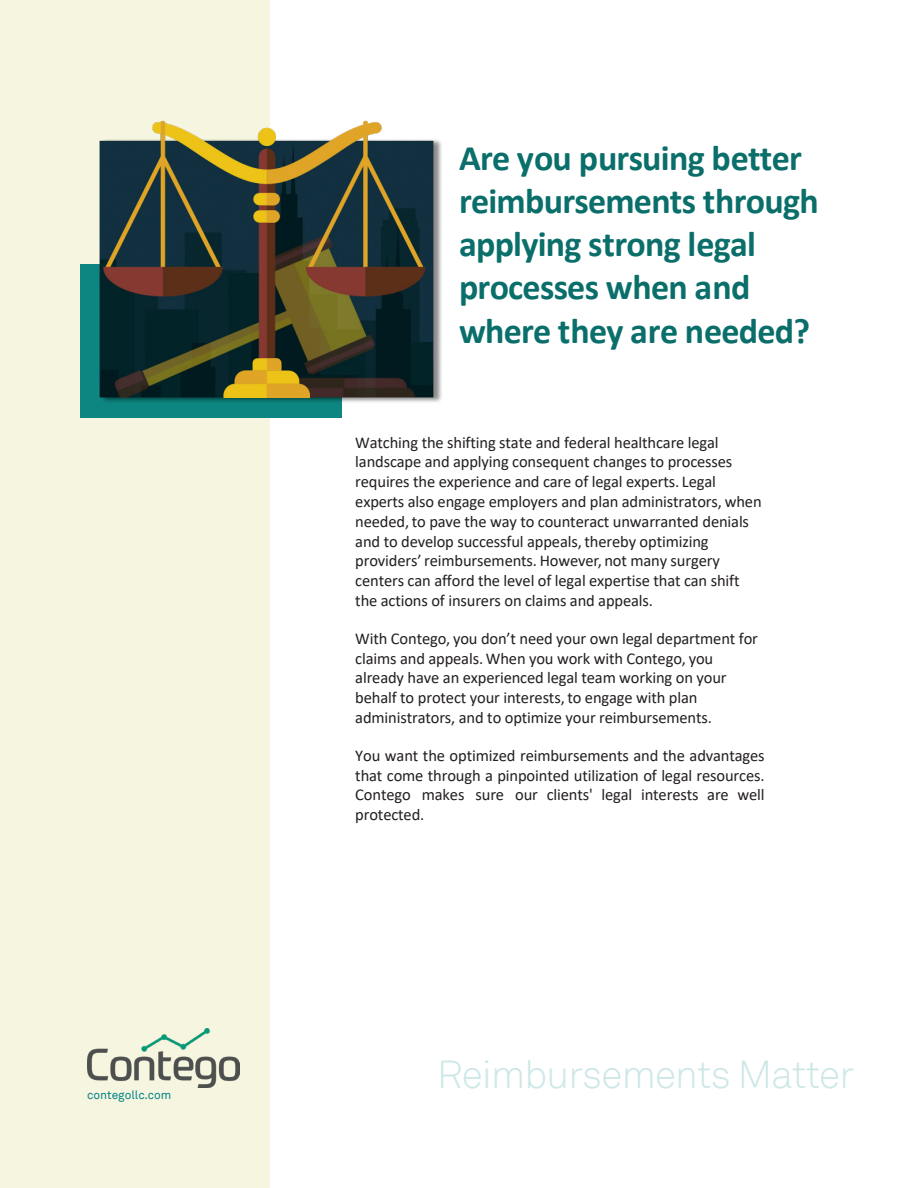
<style>
.page{position:relative;width:918px;height:1188px;background:#fff}
.page>*{position:absolute;margin:0;border:0;box-sizing:border-box;transform-origin:0 0}
.t1{font:300 39px "Akkurat";letter-spacing:-.02em;color:#cde7e7}
.t2{font:700 36px/43.2px "Calibri";letter-spacing:-.02em;color:#0a6e6a}
.t3{font:16.5px/19.8px "Calibri";letter-spacing:-.01em;color:#231f20}
.t4{font:12px "Akkurat";color:#068587}
</style>
<div class="page">
<div style="left:0;top:0;width:270px;height:1188px;background:#f6f5e0"></div>
<img style="left:87px;top:1028px;width:153px;height:59px">
<div style="left:81px;top:264px;width:261px;height:154px;background:#0d8681"></div>
<img style="left:99px;top:121px;width:343px;height:281px">
<p class="t4" style="left:87px;top:1088px;width:86px">contegollc.com</p>
<p class="t2" style="left:459px;top:136px;width:361px">Are you pursuing better reimbursements through applying strong legal processes when and where they are needed?</p>
<p class="t3" style="left:355px;top:432px;width:408px">Watching the shifting state and federal healthcare legal landscape and applying consequent changes to processes requires the experience and care of legal experts. Legal experts also engage employers and plan administrators, when needed, to pave the way to counteract unwarranted denials and to develop successful appeals, thereby optimizing providers’ reimbursements. However, not many surgery centers can afford the level of legal expertise that can shift the actions of insurers on claims and appeals.</p>
<p class="t3" style="left:355px;top:628px;width:404px">With Contego, you don’t need your own legal department for claims and appeals. When you work with Contego, you already have an experienced legal team working on your behalf to protect your interests, to engage with plan administrators, and to optimize your reimbursements.</p>
<p class="t3" style="left:355px;top:745px;width:411px;text-align:justify">You want the optimized reimbursements and the advantages that come through a pinpointed utilization of legal resources.<br>Contego makes sure our clients' legal interests are well protected.</p>
<h1 class="t1" style="left:437px;top:1051px;width:418px">Reimbursements Matter</h1>
</div>
